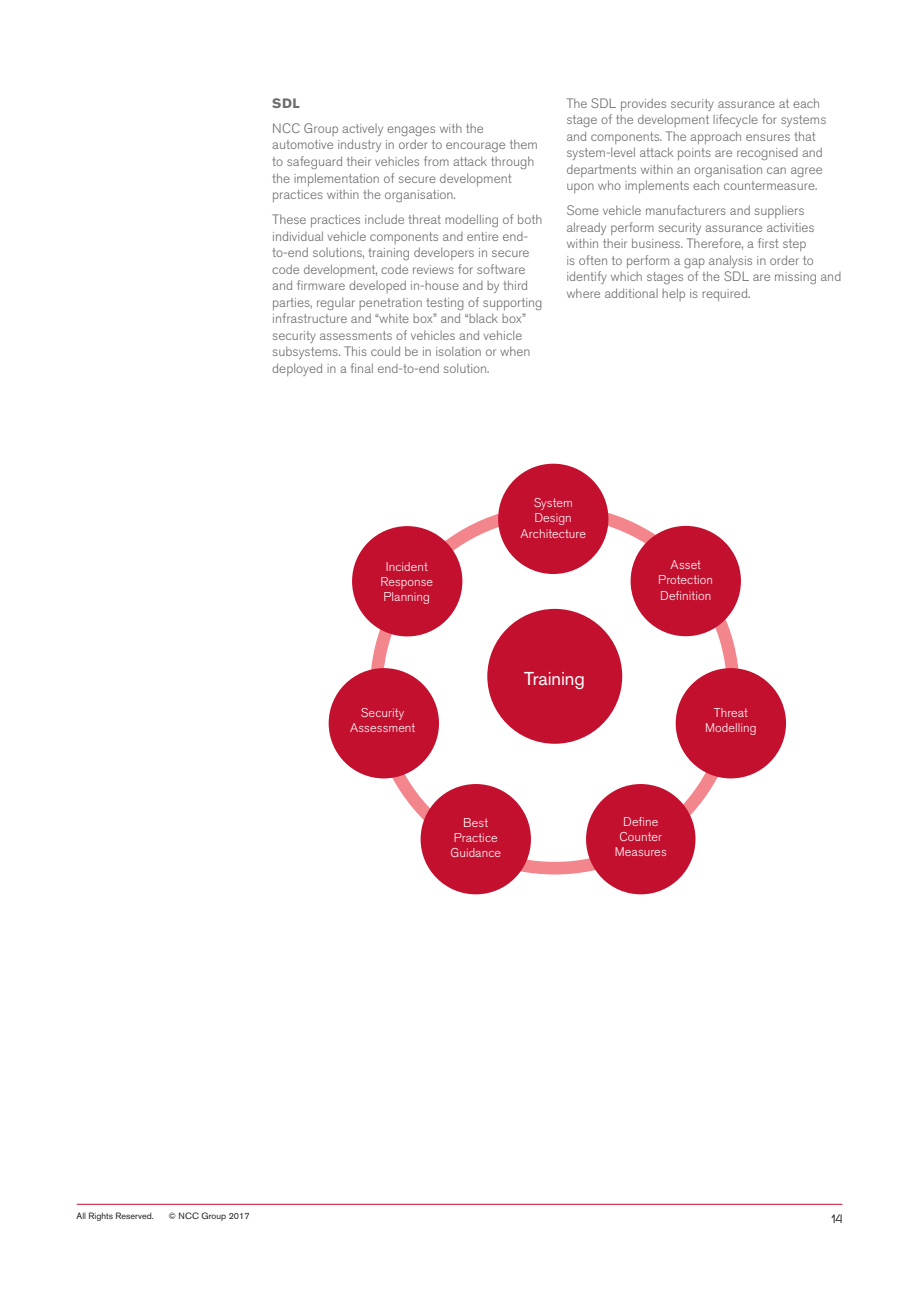
<style>
.page{position:relative;width:919px;height:1289px;background:#fff}
.page>*{position:absolute;margin:0;border:0;box-sizing:border-box;transform-origin:0 0}
.t1{font:18.45px "Akzidenz Grotesk BE";letter-spacing:-.005em;color:#fff}
.t2{font:300 13.5px/16.5px "Akzidenz Grotesk BE";color:#6c6d70}
.t3{font:700 13.5px "Akzidenz Grotesk BE";color:#6c6d70}
.t4{font:13.5px "Hero";color:#231f20}
.t5{font:300 12.6px/15.1px "Akzidenz Grotesk BE";letter-spacing:.005em;color:#fff;text-align:center}
.t6{font:9px "Akzidenz Grotesk BE";color:#231f20}
</style>
<div class="page">
<hr style="left:77px;top:1203px;width:765px;height:1px;background:#c3102f">
<div style="left:498px;top:463px;width:110px;height:111px;background:#c3102f;border-radius:50%"></div>
<div style="left:328px;top:668px;width:111px;height:110px;background:#c3102f;border-radius:50%"></div>
<div style="left:352px;top:526px;width:110px;height:110px;background:#c3102f;border-radius:50%"></div>
<div style="left:420px;top:784px;width:111px;height:110px;background:#c3102f;border-radius:50%"></div>
<div style="left:586px;top:784px;width:109px;height:110px;background:#c3102f;border-radius:50%"></div>
<div style="left:675px;top:668px;width:111px;height:110px;background:#c3102f;border-radius:50%"></div>
<div style="left:630px;top:526px;width:110px;height:110px;background:#c3102f;border-radius:50%"></div>
<div style="left:487px;top:609px;width:135px;height:134px;background:#c3102f;border-radius:50%"></div>
<p class="t3" style="left:272px;top:95px;width:29px">SDL</p>
<p class="t2" style="left:272px;top:120px;width:267px">NCC Group actively engages with the automotive industry in order to encourage them to safeguard their vehicles from attack through the implementation of secure development practices within the organisation.</p>
<p class="t2" style="left:272px;top:211px;width:272px">These practices include threat modelling of both individual vehicle components and entire end&shy;to-end solutions, training developers in secure code development, code reviews for software and firmware developed in-house and by third parties, regular penetration testing of supporting infrastructure and “white box” and “black box” security assessments of vehicles and vehicle subsystems. This could be in isolation or when deployed in a final end-to-end solution.</p>
<p class="t2" style="left:566px;top:95px;width:262px">The SDL provides security assurance at each stage of the development lifecycle for systems and components. The approach ensures that system-level attack points are recognised and departments within an organisation can agree upon who implements each countermeasure.</p>
<p class="t2" style="left:566px;top:203px;width:276px">Some vehicle manufacturers and suppliers already perform security assurance activities within their business. Therefore, a first step<br>is often to perform a gap analysis in order to identify which stages of the SDL are missing and where additional help is required.</p>
<p class="t5" style="left:380px;top:559px;width:54px">Incident<br>Response<br>Planning</p>
<p class="t5" style="left:350px;top:705px;width:67px">Security<br>Assessment</p>
<p class="t5" style="left:520px;top:495px;width:67px">System<br>Design<br>Architecture</p>
<h1 class="t1" style="left:524px;top:667px;width:62px">Training</h1>
<p class="t5" style="left:658px;top:557px;width:56px">Asset<br>Protection<br>Definition</p>
<p class="t5" style="left:705px;top:705px;width:53px">Threat<br>Modelling</p>
<p class="t5" style="left:450px;top:815px;width:52px">Best<br>Practice<br>Guidance</p>
<p class="t5" style="left:614px;top:814px;width:54px">Define<br>Counter<br>Measures</p>
<p class="t6" style="left:77px;top:1210px;width:79px">All Rights Reserved.</p>
<p class="t6" style="left:168px;top:1210px;width:83px">© NCC Group 2017</p>
<p class="t4" style="left:831px;top:1211px;width:13px">14</p>
</div>
